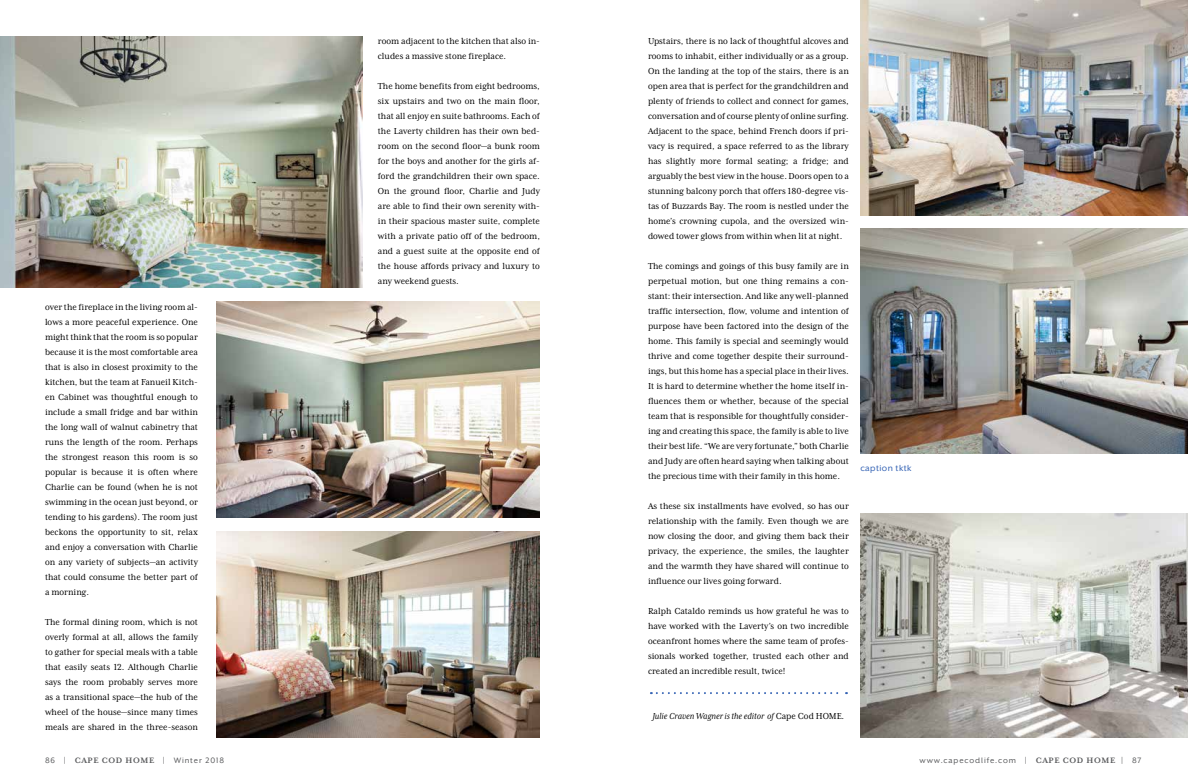
<style>
.page{position:relative;width:1188px;height:783px;background:#fff}
.page>*{position:absolute;margin:0;border:0;box-sizing:border-box;transform-origin:0 0}
.t1{font:10px/15px "Mrs Eaves XL Serif Nar OT";color:#000;text-align:justify}
.t2{font:italic 10px "Mrs Eaves XL Serif Nar OT";color:#000}
.t3{font:10px "Mr Eaves XL San R";letter-spacing:.04em;color:#3362b4}
.t4{font:9px "Mr Eaves XL San R";letter-spacing:.1em;color:#58595b}
.s1{font-style:normal}
.s2{font-family:"Mrs Eaves XL Serif OT";font-weight:700}
</style>
<div class="page">
<img style="left:216px;top:531px;width:324px;height:206px">
<img style="left:860px;top:0;width:328px;height:216px">
<img style="left:860px;top:228px;width:328px;height:225px">
<img style="left:0;top:36px;width:363px;height:251px">
<img style="left:216px;top:302px;width:324px;height:216px">
<img style="left:860px;top:513px;width:328px;height:225px">
<svg style="left:651px;top:692px;width:196px;height:2px"></svg>
<p class="t1" style="left:45px;top:299px;width:155px">over the fireplace in the living room al&shy;lows a more peaceful experience. One might think that the room is so popular because it is the most comfortable area that is also in closest proximity to the kitchen, but the team at Fanueil Kitch&shy;en Cabinet was thoughtful enough to include a small fridge and bar within the long wall of walnut cabinetry that runs the length of the room. Perhaps the strongest reason this room is so popular is because it is often where Charlie can be found (when he is not swimming in the ocean just beyond, or tending to his gardens). The room just beckons the opportunity to sit, relax and enjoy a conversation with Charlie on any variety of subjects—an activity that could consume the better part of a morning.</p>
<p class="t1" style="left:45px;top:614px;width:155px">The formal dining room, which is not overly formal at all, allows the family to gather for special meals with a table that easily seats 12. Although Charlie says the room probably serves more as a transitional space—the hub of the wheel of the house—since many times meals are shared in the three-season</p>
<p class="t1" style="left:378px;top:33px;width:164px">room adjacent to the kitchen that also in&shy;cludes a massive stone fireplace.</p>
<p class="t1" style="left:378px;top:78px;width:164px">The home benefits from eight bedrooms, six upstairs and two on the main floor, that all enjoy en suite bathrooms. Each of the Laverty children has their own bed&shy;room on the second floor—a bunk room for the boys and another for the girls af&shy;ford the grandchildren their own space.<br>On the ground floor, Charlie and Judy are able to find their own serenity with&shy;in their spacious master suite, complete with a private patio off of the bedroom, and a guest suite at the opposite end of the house affords privacy and luxury to any weekend guests.</p>
<p class="t1" style="left:648px;top:33px;width:202px">Upstairs, there is no lack of thoughtful alcoves and rooms to inhabit, either individually or as a group.<br>On the landing at the top of the stairs, there is an open area that is perfect for the grandchildren and plenty of friends to collect and connect for games, conversation and of course plenty of online surfing.<br>Adjacent to the space, behind French doors if pri&shy;vacy is required, a space referred to as the library has slightly more formal seating; a fridge; and arguably the best view in the house. Doors open to a stunning balcony porch that offers 180-degree vis&shy;tas of Buzzards Bay. The room is nestled under the home’s crowning cupola, and the oversized win&shy;dowed tower glows from within when lit at night.</p>
<p class="t1" style="left:648px;top:258px;width:202px">The comings and goings of this busy family are in perpetual motion, but one thing remains a con&shy;stant: their intersection. And like any well-planned traffic intersection, flow, volume and intention of purpose have been factored into the design of the home. This family is special and seemingly would thrive and come together despite their surround&shy;ings, but this home has a special place in their lives.<br>It is hard to determine whether the home itself in&shy;fluences them or whether, because of the special team that is responsible for thoughtfully consider&shy;ing and creating this space, the family is able to live their best life. “We are very fortunate,” both Charlie and Judy are often heard saying when talking about the precious time with their family in this home.</p>
<p class="t1" style="left:648px;top:498px;width:202px">As these six installments have evolved, so has our relationship with the family. Even though we are now closing the door, and giving them back their privacy, the experience, the smiles, the laughter and the warmth they have shared will continue to influence our lives going forward.</p>
<p class="t1" style="left:648px;top:603px;width:202px">Ralph Cataldo reminds us how grateful he was to have worked with the Laverty’s on two incredible oceanfront homes where the same team of profes&shy;sionals worked together, trusted each other and created an incredible result, twice!</p>
<p class="t2" style="left:652px;top:711px;width:194px">Julie Craven Wagner is the editor of <span class="s1">Cape Cod HOME</span>.</p>
<p class="t3" style="left:860px;top:462px;width:53px">caption tktk</p>
<p class="t4" style="left:45px;top:756px;width:181px">86 | <span class="s2">CAPE COD HOME</span> | Winter 2018</p>
<p class="t4" style="left:920px;top:756px;width:224px">www.capecodlife.com | <span class="s2">CAPE COD HOME</span> | 87</p>
</div>
